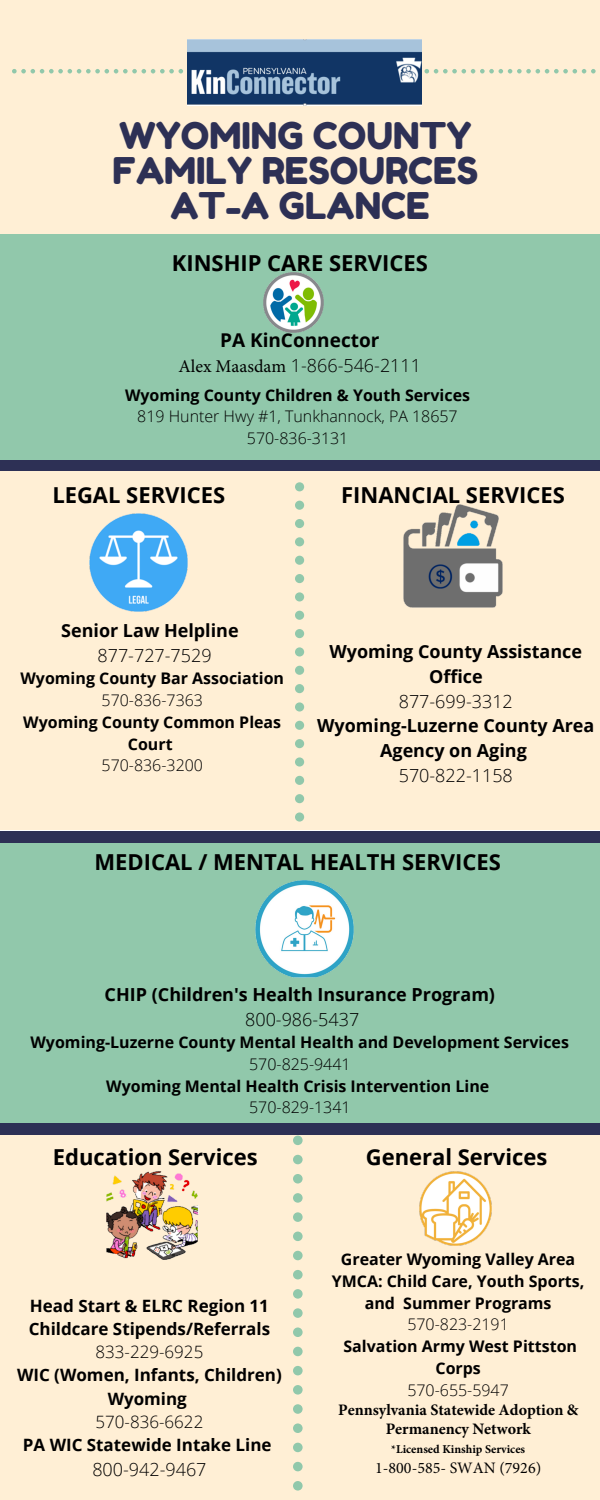
<style>
.page{position:relative;width:600px;height:1500px;background:#fff}
.page>*{position:absolute;margin:0;border:0;box-sizing:border-box;transform-origin:0 0}
.t1{font:36.8px "Fredoka One";color:#2d3055}
.t2{font:700 22px "Open Sans";color:#000}
.t3{font:700 19px "Open Sans";color:#000}
.t4{font:700 18px/24.8px "Open Sans";color:#000;text-align:center}
.t5{font:300 18px "Open Sans";color:#000}
.t6{font:700 17px/23.2px "Open Sans";color:#000}
.t7{font:300 17px "Open Sans";color:#000}
.t8{font:700 16px/21.9px "Open Sans";color:#000;text-align:center}
.t9{font:300 16px/21.8px "Open Sans";color:#000;text-align:center}
.t10{font:700 16px/19.2px "Minion Pro";color:#000;text-align:center}
.t11{font:16px "Minion Pro";color:#000}
.t12{font:700 12px "Minion Pro";color:#000}
.s1{font-family:"Minion Pro";font-weight:400}
.s2{font-weight:700}
.s3{font-weight:300}
</style>
<div class="page">
<div style="left:0;top:843px;width:600px;height:280px;background:#91c8ab"></div>
<div style="left:0;top:460px;width:600px;height:12px;background:#2d3055"></div>
<div style="left:0;top:472px;width:600px;height:358px;background:#ffefd5"></div>
<div style="left:0;top:234px;width:600px;height:226px;background:#91c8ab"></div>
<div style="left:0;top:1136px;width:600px;height:364px;background:#ffefd5"></div>
<div style="left:293px;top:1232px;width:10px;height:9px;background:#91c8ab;border-radius:50%"></div>
<div style="left:293px;top:1251px;width:10px;height:9px;background:#91c8ab;border-radius:50%"></div>
<div style="left:293px;top:1212px;width:10px;height:10px;background:#91c8ab;border-radius:50%"></div>
<div style="left:293px;top:1289px;width:10px;height:10px;background:#91c8ab;border-radius:50%"></div>
<svg style="left:293px;top:1136px;width:10px;height:9px"></svg>
<div style="left:293px;top:1308px;width:10px;height:10px;background:#91c8ab;border-radius:50%"></div>
<div style="left:293px;top:1155px;width:10px;height:9px;background:#91c8ab;border-radius:50%"></div>
<div style="left:293px;top:1174px;width:10px;height:10px;background:#91c8ab;border-radius:50%"></div>
<div style="left:293px;top:1193px;width:10px;height:10px;background:#91c8ab;border-radius:50%"></div>
<div style="left:293px;top:1270px;width:10px;height:9px;background:#91c8ab;border-radius:50%"></div>
<div style="left:293px;top:1423px;width:10px;height:10px;background:#91c8ab;border-radius:50%"></div>
<div style="left:293px;top:1443px;width:10px;height:9px;background:#91c8ab;border-radius:50%"></div>
<div style="left:293px;top:1462px;width:10px;height:9px;background:#91c8ab;border-radius:50%"></div>
<div style="left:293px;top:1481px;width:10px;height:10px;background:#91c8ab;border-radius:50%"></div>
<div style="left:293px;top:1404px;width:10px;height:10px;background:#91c8ab;border-radius:50%"></div>
<div style="left:293px;top:1347px;width:10px;height:9px;background:#91c8ab;border-radius:50%"></div>
<div style="left:293px;top:1366px;width:10px;height:9px;background:#91c8ab;border-radius:50%"></div>
<div style="left:293px;top:1327px;width:10px;height:10px;background:#91c8ab;border-radius:50%"></div>
<div style="left:293px;top:1385px;width:10px;height:10px;background:#91c8ab;border-radius:50%"></div>
<div style="left:0;top:0;width:600px;height:234px;background:#ffefd5"></div>
<svg style="left:12px;top:69px;width:171px;height:5px"></svg>
<svg style="left:425px;top:69px;width:171px;height:5px"></svg>
<img style="left:188px;top:40px;width:234px;height:66px">
<img style="left:263px;top:273px;width:60px;height:60px">
<img style="left:90px;top:514px;width:97px;height:97px">
<img style="left:404px;top:505px;width:99px;height:102px">
<div style="left:0;top:831px;width:600px;height:12px;background:#2d3055"></div>
<div style="left:0;top:1123px;width:600px;height:12px;background:#2d3055"></div>
<div style="left:295px;top:574px;width:9px;height:9px;background:#91c8ab;border-radius:50%"></div>
<div style="left:295px;top:592px;width:9px;height:9px;background:#91c8ab;border-radius:50%"></div>
<div style="left:295px;top:556px;width:9px;height:9px;background:#91c8ab;border-radius:50%"></div>
<div style="left:295px;top:629px;width:9px;height:9px;background:#91c8ab;border-radius:50%"></div>
<svg style="left:295px;top:482px;width:9px;height:9px"></svg>
<div style="left:295px;top:647px;width:9px;height:10px;background:#91c8ab;border-radius:50%"></div>
<div style="left:295px;top:501px;width:9px;height:9px;background:#91c8ab;border-radius:50%"></div>
<div style="left:295px;top:519px;width:9px;height:9px;background:#91c8ab;border-radius:50%"></div>
<div style="left:295px;top:537px;width:9px;height:9px;background:#91c8ab;border-radius:50%"></div>
<div style="left:295px;top:611px;width:9px;height:9px;background:#91c8ab;border-radius:50%"></div>
<div style="left:295px;top:757px;width:9px;height:10px;background:#91c8ab;border-radius:50%"></div>
<div style="left:295px;top:776px;width:9px;height:9px;background:#91c8ab;border-radius:50%"></div>
<div style="left:295px;top:794px;width:9px;height:9px;background:#91c8ab;border-radius:50%"></div>
<div style="left:295px;top:812px;width:9px;height:10px;background:#91c8ab;border-radius:50%"></div>
<div style="left:295px;top:739px;width:9px;height:9px;background:#91c8ab;border-radius:50%"></div>
<div style="left:295px;top:684px;width:9px;height:9px;background:#91c8ab;border-radius:50%"></div>
<div style="left:295px;top:702px;width:9px;height:10px;background:#91c8ab;border-radius:50%"></div>
<div style="left:295px;top:666px;width:9px;height:9px;background:#91c8ab;border-radius:50%"></div>
<div style="left:295px;top:721px;width:9px;height:9px;background:#91c8ab;border-radius:50%"></div>
<img style="left:256px;top:881px;width:97px;height:96px">
<img style="left:106px;top:1171px;width:92px;height:89px">
<img style="left:419px;top:1172px;width:73px;height:73px">
<p class="t1" style="left:119px;top:113px;width:354px">WYOMING COUNTY</p>
<p class="t1" style="left:113px;top:148px;width:367px">FAMILY RESOURCES</p>
<p class="t1" style="left:170px;top:183px;width:261px">AT-A GLANCE</p>
<p class="t2" style="left:172px;top:248px;width:258px">KINSHIP CARE SERVICES</p>
<p class="t3" style="left:220px;top:326px;width:161px">PA KinConnector</p>
<p class="t5" style="left:178px;top:352px;width:244px"><span class="s1">Alex Maasdam</span> 1-866-546-2111</p>
<p class="t9" style="left:125px;top:383px;width:347px"><span class="s2">Wyoming County Children &amp; Youth Services<br></span>819 Hunter Hwy #1, Tunkhannock, PA 18657<br>570-836-3131</p>
<p class="t2" style="left:52px;top:480px;width:174px">LEGAL SERVICES</p>
<p class="t2" style="left:341px;top:480px;width:225px">FINANCIAL SERVICES</p>
<p class="t4" style="left:61px;top:618px;width:179px">Senior Law Helpline</p>
<p class="t5" style="left:98px;top:643px;width:116px">877-727-7529</p>
<p class="t8" style="left:20px;top:667px;width:265px">Wyoming County Bar Association</p>
<p class="t9" style="left:102px;top:689px;width:103px">570-836-7363</p>
<p class="t8" style="left:23px;top:711px;width:259px">Wyoming County Common Pleas<br>Court</p>
<p class="t9" style="left:102px;top:754px;width:103px">570-836-3200</p>
<p class="t4" style="left:330px;top:639px;width:254px">Wyoming County Assistance<br>Office</p>
<p class="t5" style="left:399px;top:688px;width:116px">877-699-3312</p>
<p class="t4" style="left:317px;top:713px;width:279px">Wyoming-Luzerne County Area<br>Agency on Aging</p>
<p class="t5" style="left:399px;top:763px;width:116px">570-822-1158</p>
<p class="t2" style="left:95px;top:847px;width:408px">MEDICAL / MENTAL HEALTH SERVICES</p>
<p class="t4" style="left:105px;top:982px;width:392px">CHIP (Children's Health Insurance Program)</p>
<p class="t5" style="left:245px;top:1006px;width:116px">800-986-5437</p>
<p class="t8" style="left:31px;top:1031px;width:540px">Wyoming-Luzerne County Mental Health and Development Services</p>
<p class="t9" style="left:249px;top:1053px;width:103px">570-825-9441</p>
<p class="t8" style="left:106px;top:1074px;width:385px">Wyoming Mental Health Crisis Intervention Line</p>
<p class="t9" style="left:249px;top:1096px;width:103px">570-829-1341</p>
<p class="t2" style="left:53px;top:1142px;width:206px">Education Services</p>
<p class="t2" style="left:366px;top:1142px;width:183px">General Services</p>
<p class="t6" style="left:29px;top:1293px;width:243px">Head Start &amp; ELRC Region 11<br>Childcare Stipends/Referrals</p>
<p class="t7" style="left:96px;top:1340px;width:109px">833-229-6925</p>
<p class="t6" style="left:17px;top:1363px;width:266px;text-align:center">WIC (Women, Infants, Children)<br>Wyoming</p>
<p class="t7" style="left:96px;top:1410px;width:109px">570-836-6622</p>
<p class="t6" style="left:23px;top:1433px;width:250px">PA WIC Statewide Intake Line</p>
<p class="t5" style="left:92px;top:1457px;width:116px">800-942-9467</p>
<p class="t8" style="left:332px;top:1248px;width:254px">Greater Wyoming Valley Area<br>YMCA: Child Care, Youth Sports, and Summer Programs<br><span class="s3">570-823-2191<br></span>Salvation Army West Pittston<br>Corps<br><span class="s3">570-655-5947</span></p>
<p class="t10" style="left:338px;top:1400px;width:242px">Pennsylvania Statewide Adoption &amp;<br>Permanency Network</p>
<p class="t12" style="left:391px;top:1441px;width:135px">*Licensed Kinship Services</p>
<p class="t11" style="left:375px;top:1457px;width:167px">1-800-585- SWAN (7926)</p>
</div>
